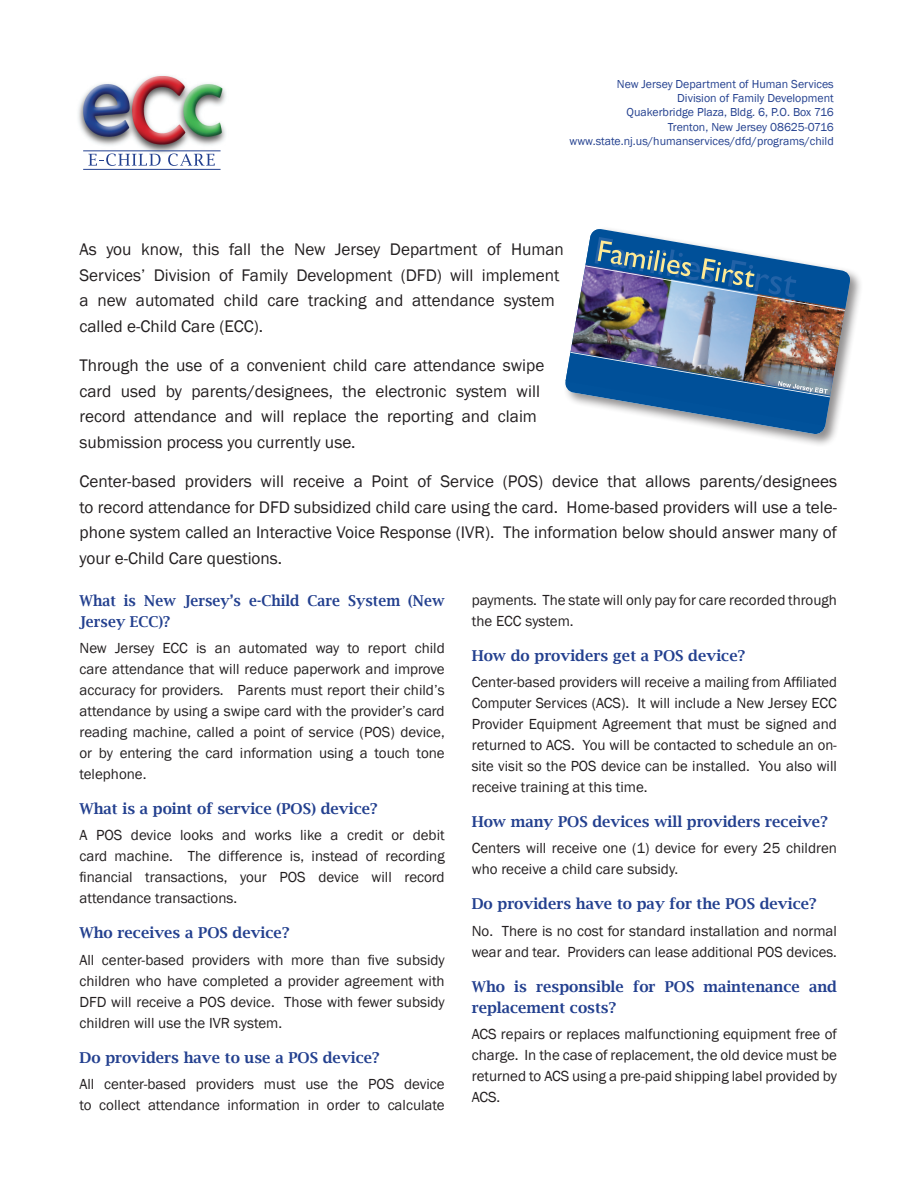
<style>
.page{position:relative;width:918px;height:1188px;background:#fff}
.page>*{position:absolute;margin:0;border:0;box-sizing:border-box;transform-origin:0 0}
.t1{font:17.25px/25.5px "Franklin Gothic";color:#231f20}
.t2{font:15px/21px "Franklin Gothic";color:#231f20;text-align:justify}
.t3{font:600 15px/21px "Lucida Bright";color:#23408f}
.t4{font:600 15px/21px "Lucida Bright";color:#23408f;scale:.95 1}
.t5{font:11.85px "Franklin Gothic";color:#23408f}
</style>
<div class="page">
<div style="left:563px;top:226px;width:300px;height:221px;background:#231f20;opacity:.5"></div>
<svg style="left:565px;top:229px;width:286px;height:206px"></svg>
<img style="left:566px;top:229px;width:284px;height:197px">
<img style="left:565px;top:348px;width:286px;height:54px">
<img style="left:565px;top:237px;width:286px;height:79px">
<img style="left:78px;top:75px;width:148px;height:79px">
<svg style="left:88px;top:154px;width:73px;height:12px"></svg>
<svg style="left:168px;top:154px;width:47px;height:12px"></svg>
<hr style="left:83px;top:150px;width:138px;height:1px;background:#23408f">
<hr style="left:83px;top:169px;width:138px;height:1px;background:#23408f">
<p class="t5" style="left:617px;top:77px;width:218px">New Jersey Department of Human Services</p>
<p class="t5" style="left:677px;top:91px;width:158px">Division of Family Development</p>
<p class="t5" style="left:627px;top:105px;width:209px">Quakerbridge Plaza, Bldg. 6, P.O. Box 716</p>
<p class="t5" style="left:668px;top:119px;width:167px">Trenton, New Jersey 08625-0716</p>
<p class="t5" style="left:569px;top:134px;width:266px">www.state.nj.us/humanservices/dfd/programs/child</p>
<p class="t1" style="left:80px;top:237px;width:486px">As you know, this fall the New Jersey Department of Human Services’ Division of Family Development (DFD) will implement a new automated child care tracking and attendance system called e-Child Care (ECC).</p>
<p class="t1" style="left:80px;top:353px;width:466px">Through the use of a convenient child care attendance swipe card used by parents/designees, the electronic system will record attendance and will replace the reporting and claim submission process you currently use.</p>
<p class="t1" style="left:80px;top:469px;width:759px;text-align:justify">Center-based providers will receive a Point of Service (POS) device that allows parents/designees to record attendance for DFD subsidized child care using the card. Home-based providers will use a tele&shy;phone system called an Interactive Voice Response (IVR). The information below should answer many of your e-Child Care questions.</p>
<p class="t4" style="left:80px;top:590px;width:386px">What is New Jersey’s e-Child Care System (New<br>Jersey ECC)?</p>
<p class="t2" style="left:80px;top:638px;width:367px">New Jersey ECC is an automated way to report child care attendance that will reduce paperwork and improve accuracy for providers. Parents must report their child’s attendance by using a swipe card with the provider’s card reading machine, called a point of service (POS) device, or by entering the card information using a touch tone telephone.</p>
<p class="t3" style="left:80px;top:798px;width:300px">What is a point of service (POS) device?</p>
<p class="t2" style="left:80px;top:825px;width:367px">A POS device looks and works like a credit or debit card machine. The difference is, instead of recording financial transactions, your POS device will record attendance transactions.</p>
<p class="t3" style="left:80px;top:923px;width:212px">Who receives a POS device?</p>
<p class="t2" style="left:80px;top:950px;width:367px">All center-based providers with more than five subsidy children who have completed a provider agreement with DFD will receive a POS device. Those with fewer subsidy children will use the IVR system.</p>
<p class="t3" style="left:80px;top:1047px;width:302px">Do providers have to use a POS device?</p>
<p class="t2" style="left:80px;top:1074px;width:367px">All center-based providers must use the POS device to collect attendance information in order to calculate</p>
<p class="t2" style="left:472px;top:589px;width:367px">payments. The state will only pay for care recorded through the ECC system.</p>
<p class="t3" style="left:472px;top:645px;width:275px">How do providers get a POS device?</p>
<p class="t2" style="left:472px;top:672px;width:367px">Center-based providers will receive a mailing from Affiliated Computer Services (ACS). It will include a New Jersey ECC Provider Equipment Agreement that must be signed and returned to ACS. You will be contacted to schedule an on&shy;site visit so the POS device can be installed. You also will receive training at this time.</p>
<p class="t3" style="left:472px;top:811px;width:358px">How many POS devices will providers receive?</p>
<p class="t2" style="left:472px;top:838px;width:367px">Centers will receive one (1) device for every 25 children who receive a child care subsidy.</p>
<p class="t3" style="left:472px;top:894px;width:347px">Do providers have to pay for the POS device?</p>
<p class="t2" style="left:472px;top:921px;width:367px">No. There is no cost for standard installation and normal wear and tear. Providers can lease additional POS devices.</p>
<p class="t3" style="left:472px;top:976px;width:367px">Who is responsible for POS maintenance and replacement costs?</p>
<p class="t2" style="left:472px;top:1024px;width:367px">ACS repairs or replaces malfunctioning equipment free of charge. In the case of replacement, the old device must be returned to ACS using a pre-paid shipping label provided by ACS.</p>
</div>
